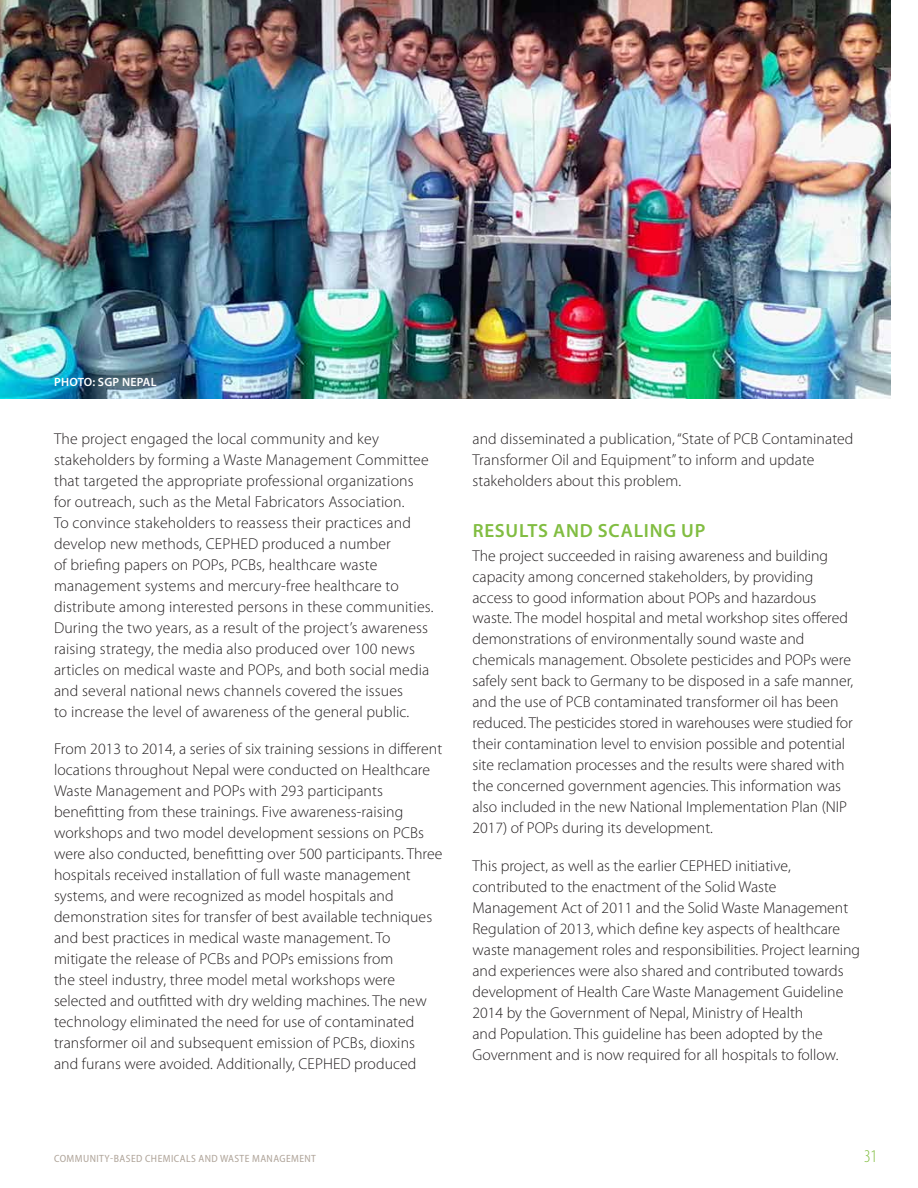
<style>
.page{position:relative;width:918px;height:1188px;background:#fff}
.page>*{position:absolute;margin:0;border:0;box-sizing:border-box;transform-origin:0 0}
.t1{font:600 19.2px "Myriad Pro";letter-spacing:.04em;color:#81bd41}
.t2{font:300 condensed 18px "Myriad Pro";color:#81bd41}
.t3{font:300 15.75px/21px "Myriad Pro";letter-spacing:.005em;color:#231f20}
.t4{font:600 12px "Myriad Pro";letter-spacing:.02em;color:#fff}
.t5{font:semi-condensed 10.5px "Myriad Pro";letter-spacing:.04em;color:#afa499}
</style>
<div class="page">
<img style="left:0;top:0;width:891px;height:398px">
<p class="t4" style="left:54px;top:374px;width:104px">PHOTO: SGP NEPAL</p>
<p class="t3" style="left:54px;top:428px;width:381px">The project engaged the local community and key stakeholders by forming a Waste Management Committee that targeted the appropriate professional organizations for outreach, such as the Metal Fabricators Association.<br>To convince stakeholders to reassess their practices and develop new methods, CEPHED produced a number<br>of briefing papers on POPs, PCBs, healthcare waste management systems and mercury-free healthcare to distribute among interested persons in these communities.<br>During the two years, as a result of the project’s awareness raising strategy, the media also produced over 100 news articles on medical waste and POPs, and both social media and several national news channels covered the issues<br>to increase the level of awareness of the general public.</p>
<p class="t3" style="left:54px;top:738px;width:390px">From 2013 to 2014, a series of six training sessions in different locations throughout Nepal were conducted on Healthcare Waste Management and POPs with 293 participants benefitting from these trainings. Five awareness-raising workshops and two model development sessions on PCBs were also conducted, benefitting over 500 participants. Three hospitals received installation of full waste management systems, and were recognized as model hospitals and demonstration sites for transfer of best available techniques and best practices in medical waste management. To mitigate the release of PCBs and POPs emissions from<br>the steel industry, three model metal workshops were selected and outfitted with dry welding machines. The new technology eliminated the need for use of contaminated transformer oil and subsequent emission of PCBs, dioxins and furans were avoided. Additionally, CEPHED produced</p>
<p class="t3" style="left:472px;top:428px;width:383px">and disseminated a publication, “State of PCB Contaminated<br>Transformer Oil and Equipment” to inform and update stakeholders about this problem.</p>
<p class="t1" style="left:473px;top:518px;width:234px">RESULTS AND SCALING UP</p>
<p class="t3" style="left:472px;top:545px;width:382px">The project succeeded in raising awareness and building capacity among concerned stakeholders, by providing access to good information about POPs and hazardous waste. The model hospital and metal workshop sites offered demonstrations of environmentally sound waste and chemicals management. Obsolete pesticides and POPs were safely sent back to Germany to be disposed in a safe manner, and the use of PCB contaminated transformer oil has been reduced. The pesticides stored in warehouses were studied for their contamination level to envision possible and potential site reclamation processes and the results were shared with the concerned government agencies. This information was also included in the new National Implementation Plan (NIP 2017) of POPs during its development.</p>
<p class="t3" style="left:472px;top:855px;width:389px">This project, as well as the earlier CEPHED initiative, contributed to the enactment of the Solid Waste Management Act of 2011 and the Solid Waste Management Regulation of 2013, which define key aspects of healthcare waste management roles and responsibilities. Project learning and experiences were also shared and contributed towards development of Health Care Waste Management Guideline 2014 by the Government of Nepal, Ministry of Health<br>and Population. This guideline has been adopted by the Government and is now required for all hospitals to follow.</p>
<p class="t5" style="left:54px;top:1152px;width:263px">COMMUNITY-BASED CHEMICALS AND WASTE MANAGEMENT</p>
<p class="t2" style="left:864px;top:1146px;width:14px">31</p>
</div>
